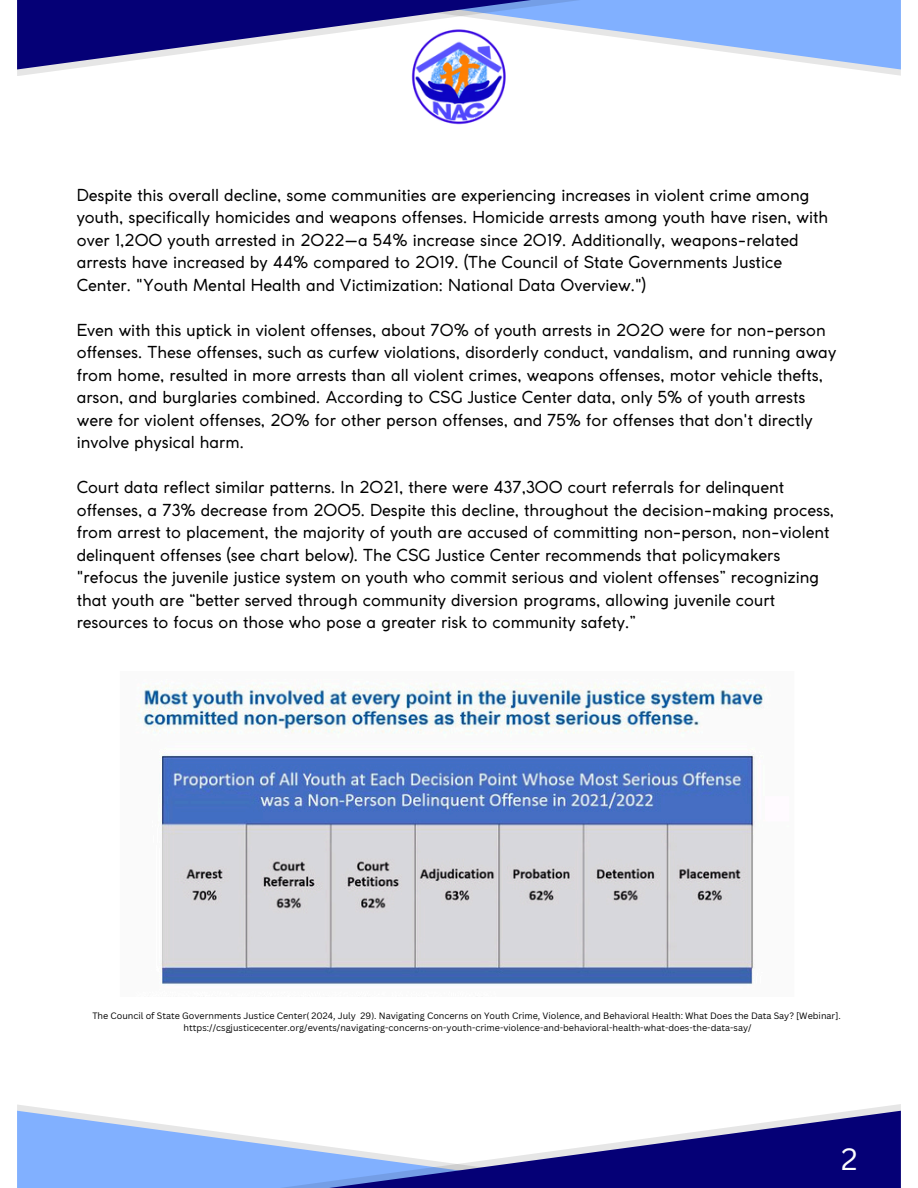
<style>
.page{position:relative;width:918px;height:1188px;background:#fff}
.page>*{position:absolute;margin:0;border:0;box-sizing:border-box;transform-origin:0 0}
.t1{font:30px "Canva Sans";color:#fcfdfd}
.t2{font:16.35px/22.5px "Coco Gothic";color:#000}
.t3{font:9px "Canva Sans";color:#000}
</style>
<div class="page">
<svg style="left:835px;top:0;width:66px;height:69px;background:#87b3fd"></svg>
<svg style="left:17px;top:0;width:818px;height:76px"></svg>
<svg style="left:17px;top:0;width:768px;height:69px"></svg>
<div style="left:17px;top:1111px;width:66px;height:77px;background:#81b0ff"></div>
<svg style="left:83px;top:1104px;width:818px;height:84px"></svg>
<svg style="left:133px;top:1111px;width:768px;height:77px"></svg>
<img style="left:406px;top:23px;width:106px;height:102px">
<img style="left:137px;top:683px;width:627px;height:302px">
<p class="t2" style="left:77px;top:185px;width:753px">Despite this overall decline, some communities are experiencing increases in violent crime among youth, specifically homicides and weapons offenses. Homicide arrests among youth have risen, with over 1,200 youth arrested in 2022—a 54% increase since 2019. Additionally, weapons-related arrests have increased by 44% compared to 2019. (The Council of State Governments Justice Center. "Youth Mental Health and Victimization: National Data Overview.")</p>
<p class="t2" style="left:77px;top:320px;width:761px">Even with this uptick in violent offenses, about 70% of youth arrests in 2020 were for non-person offenses. These offenses, such as curfew violations, disorderly conduct, vandalism, and running away from home, resulted in more arrests than all violent crimes, weapons offenses, motor vehicle thefts, arson, and burglaries combined. According to CSG Justice Center data, only 5% of youth arrests were for violent offenses, 20% for other person offenses, and 75% for offenses that don't directly involve physical harm.</p>
<h2 class="t2" style="left:77px;top:478px;width:759px">Court data reflect similar patterns. In 2021, there were 437,300 court referrals for delinquent offenses, a 73% decrease from 2005. Despite this decline, throughout the decision-making process, from arrest to placement, the majority of youth are accused of committing non-person, non-violent delinquent offenses (see chart below). The CSG Justice Center recommends that policymakers "refocus the juvenile justice system on youth who commit serious and violent offenses” recognizing that youth are “better served through community diversion programs, allowing juvenile court resources to focus on those who pose a greater risk to community safety.”</h2>
<h2 class="t3" style="left:92px;top:1009px;width:750px">The Council of State Governments Justice Center( 2024, July 29). Navigating Concerns on Youth Crime, Violence, and Behavioral Health: What Does the Data Say? [Webinar].</h2>
<h2 class="t3" style="left:184px;top:1021px;width:570px">https://csgjusticecenter.org/events/navigating-concerns-on-youth-crime-violence-and-behavioral-health-what-does-the-data-say/</h2>
<h1 class="t1" style="left:841px;top:1138px;width:18px">2</h1>
</div>
